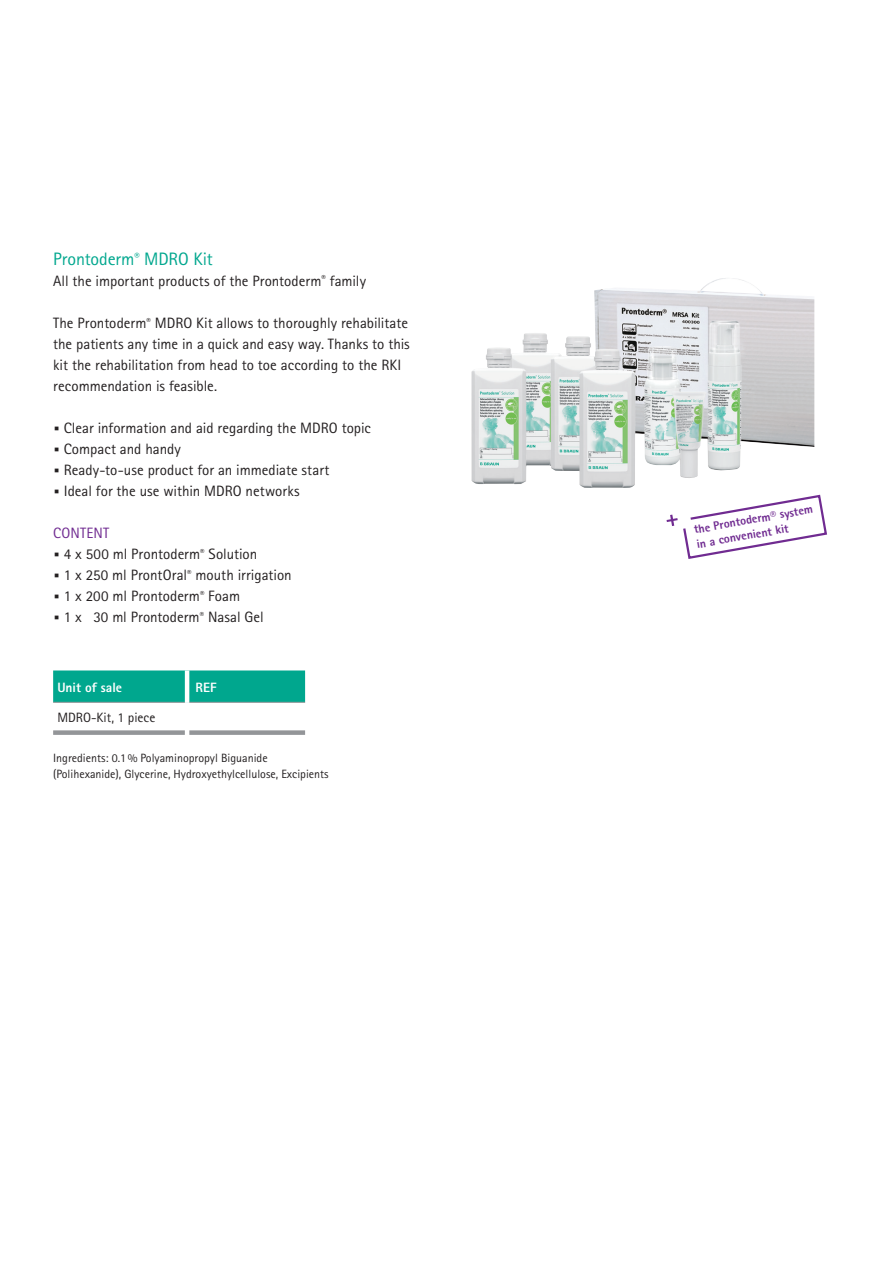
<style>
.page{position:relative;width:893px;height:1263px;background:#fff}
.page>*{position:absolute;margin:0;border:0;box-sizing:border-box;transform-origin:0 0}
.t1{font:18px "Rotis Sans Serif Pro";letter-spacing:-.01em;color:#00a78e}
.t2{font:15px/21px "Rotis Sans Serif Pro";color:#231f20}
.t3{font:13.5px "Rotis Sans Serif Pro";color:#231f20}
.t4{font:800 13.5px "Rotis Sans Serif Pro";color:#fff}
.t5{font:12px/16.5px "Rotis Sans Serif Pro";color:#231f20}
.t6{font:800 12px/15px "Rotis Sans Serif Pro";color:#702b91}
.s1{font-weight:800;font-size:30px}
.s2{color:#702b91}
.s3{color:#fff}
</style>
<div class="page">
<svg style="left:666px;top:494px;width:161px;height:65px"></svg>
<svg style="left:53px;top:670px;width:252px;height:32px;background:#05a890"></svg>
<hr style="left:185px;top:670px;width:4px;height:32px;background:#fff">
<hr style="left:53px;top:702px;width:132px;height:1px;background:#939598">
<hr style="left:189px;top:702px;width:116px;height:1px;background:#939598">
<div style="left:53px;top:730px;width:132px;height:5px;background:#939598"></div>
<div style="left:189px;top:730px;width:116px;height:5px;background:#939598"></div>
<img style="left:471px;top:278px;width:343px;height:210px">
<p class="t1" style="left:53px;top:249px;width:161px">Prontoderm<sup>®</sup> MDRO Kit</p>
<p class="t2" style="left:53px;top:271px;width:314px">All the important products of the Prontoderm<sup>®</sup> family</p>
<p class="t2" style="left:53px;top:313px;width:358px">The Prontoderm<sup>®</sup> MDRO Kit allows to thoroughly rehabilitate the patients any time in a quick and easy way. Thanks to this kit the rehabilitation from head to toe according to the RKI recommendation is feasible.</p>
<p class="t2" style="left:53px;top:418px;width:319px"><span class="s1">·</span> Clear information and aid regarding the MDRO topic <span class="s1">·</span> Compact and handy<br><span class="s1">·</span> Ready-to-use product for an immediate start<br><span class="s1">·</span> Ideal for the use within MDRO networks</p>
<p class="t2" style="left:53px;top:523px;width:240px"><span class="s2">CONTENT<br></span><span class="s1">·</span> 4 x 500 ml Prontoderm<sup>®</sup> Solution<br><span class="s1">·</span> 1 x 250 ml ProntOral<sup>®</sup> mouth irrigation <span class="s1">·</span> 1 x 200 ml Prontoderm<sup>®</sup> Foam<br><span class="s1">·</span> 1 x <span class="s3">0</span>30 ml Prontoderm<sup>®</sup> Nasal Gel</p>
<p class="t4" style="left:57px;top:679px;width:66px">Unit of sale</p>
<p class="t4" style="left:196px;top:679px;width:23px">REF</p>
<p class="t3" style="left:57px;top:710px;width:99px">MDRO-Kit, 1 piece</p>
<p class="t5" style="left:53px;top:750px;width:277px">Ingredients: 0.1% Polyaminopropyl Biguanide (Polihexanide), Glycerine, Hydroxyethylcellulose, Excipients</p>
<p class="t6" style="left:693px;top:522px;width:122px;rotate:-10deg">the Prontoderm® system in a convenient kit</p>
</div>
